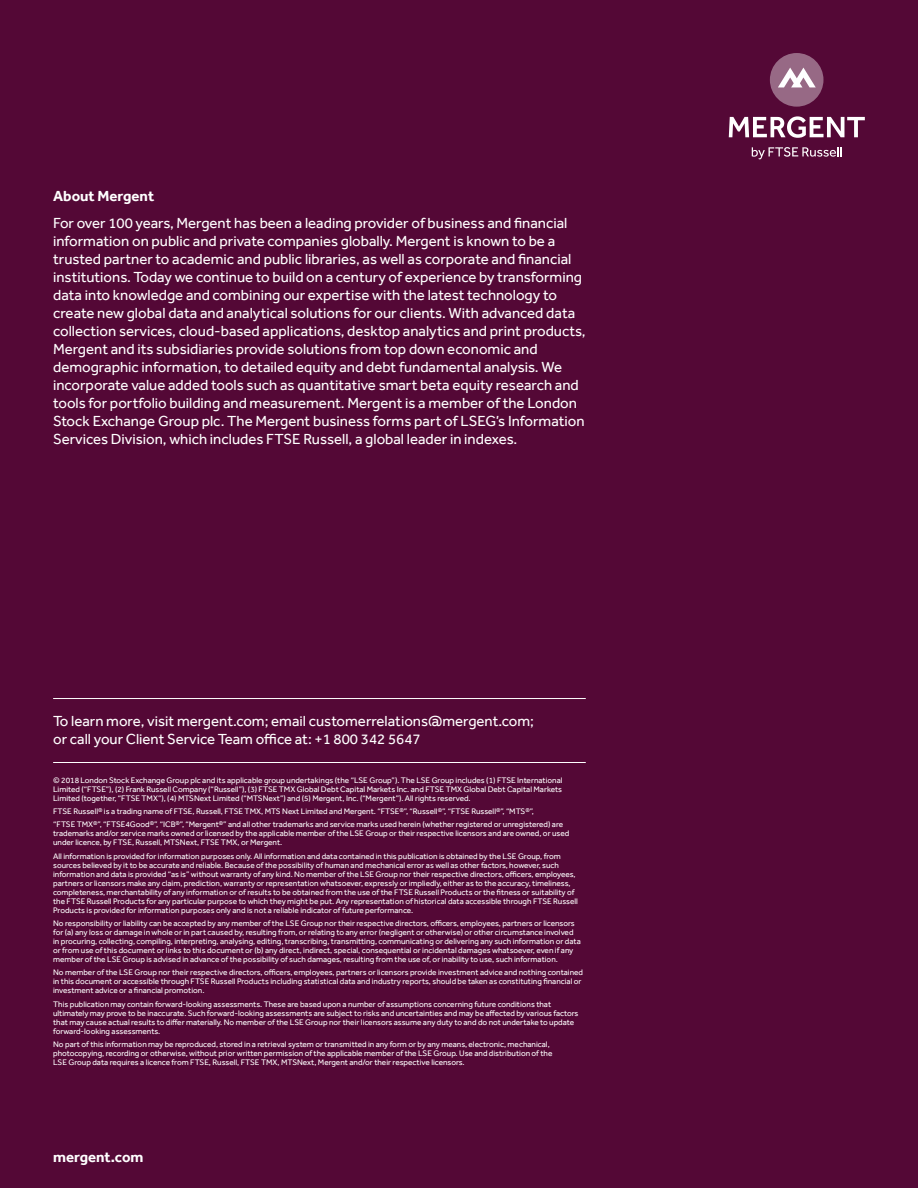
<style>
.page{position:relative;width:918px;height:1188px;background:#540836}
.page>*{position:absolute;margin:0;border:0;box-sizing:border-box;transform-origin:0 0}
.t1{font:15px/18px "Effra";color:#fff}
.t2{font:700 15px "Effra";color:#fff}
.t3{font:8.25px/9px "Effra";letter-spacing:-.005em;color:#fff}
</style>
<div class="page">
<div style="left:770px;top:53px;width:53px;height:54px;background:#976985;border-radius:50%"></div>
<svg style="left:778px;top:68px;width:38px;height:20px"></svg>
<svg style="left:729px;top:116px;width:136px;height:22px"></svg>
<svg style="left:752px;top:147px;width:90px;height:12px"></svg>
<hr style="left:53px;top:762px;width:533px;height:1px;background:#fff">
<hr style="left:53px;top:698px;width:533px;height:1px;background:#fff">
<h1 class="t2" style="left:53px;top:187px;width:103px">About Mergent</h1>
<p class="t1" style="left:53px;top:214px;width:534px">For over 100 years, Mergent has been a leading provider of business and financial information on public and private companies globally. Mergent is known to be a trusted partner to academic and public libraries, as well as corporate and financial institutions. Today we continue to build on a century of experience by transforming data into knowledge and combining our expertise with the latest technology to create new global data and analytical solutions for our clients. With advanced data collection services, cloud-based applications, desktop analytics and print products, Mergent and its subsidiaries provide solutions from top down economic and demographic information, to detailed equity and debt fundamental analysis. We incorporate value added tools such as quantitative smart beta equity research and tools for portfolio building and measurement. Mergent is a member of the London Stock Exchange Group plc. The Mergent business forms part of LSEG’s Information Services Division, which includes FTSE Russell, a global leader in indexes.</p>
<h1 class="t1" style="left:53px;top:712px;width:482px;line-height:17.5px">To learn more, visit mergent.com; email customerrelations@mergent.com; or call your Client Service Team office at: +1 800 342 5647</h1>
<p class="t3" style="left:53px;top:776px;width:511px;text-align:justify">© 2018 London Stock Exchange Group plc and its applicable group undertakings (the “LSE Group”). The LSE Group includes (1) FTSE International Limited (“FTSE”), (2) Frank Russell Company (“Russell”), (3) FTSE TMX Global Debt Capital Markets Inc. and FTSE TMX Global Debt Capital Markets Limited (together, “FTSE TMX”), (4) MTSNext Limited (“MTSNext”) and (5) Mergent, Inc. (“Mergent”). All rights reserved.</p>
<p class="t3" style="left:53px;top:805px;width:512px;line-height:13.2px">FTSE Russell® is a trading name of FTSE, Russell, FTSE TMX, MTS Next Limited and Mergent. “FTSE®”, “Russell®”, “FTSE Russell®”, “MTS®”,<br>“FTSE TMX®”, “FTSE4Good®”, “ICB®”, “Mergent®” and all other trademarks and service marks used herein (whether registered or unregistered) are</p>
<p class="t3" style="left:53px;top:829px;width:518px">trademarks and/or service marks owned or licensed by the applicable member of the LSE Group or their respective licensors and are owned, or used under licence, by FTSE, Russell, MTSNext, FTSE TMX, or Mergent.</p>
<p class="t3" style="left:53px;top:851px;width:526px">All information is provided for information purposes only. All information and data contained in this publication is obtained by the LSE Group, from sources believed by it to be accurate and reliable. Because of the possibility of human and mechanical error as well as other factors, however, such information and data is provided “as is” without warranty of any kind. No member of the LSE Group nor their respective directors, officers, employees, partners or licensors make any claim, prediction, warranty or representation whatsoever, expressly or impliedly, either as to the accuracy, timeliness, completeness, merchantability of any information or of results to be obtained from the use of the FTSE Russell Products or the fitness or suitability of the FTSE Russell Products for any particular purpose to which they might be put. Any representation of historical data accessible through FTSE Russell Products is provided for information purposes only and is not a reliable indicator of future performance.</p>
<p class="t3" style="left:53px;top:919px;width:529px">No responsibility or liability can be accepted by any member of the LSE Group nor their respective directors, officers, employees, partners or licensors for (a) any loss or damage in whole or in part caused by, resulting from, or relating to any error (negligent or otherwise) or other circumstance involved in procuring, collecting, compiling, interpreting, analysing, editing, transcribing, transmitting, communicating or delivering any such information or data or from use of this document or links to this document or (b) any direct, indirect, special, consequential or incidental damages whatsoever, even if any member of the LSE Group is advised in advance of the possibility of such damages, resulting from the use of, or inability to use, such information.</p>
<p class="t3" style="left:53px;top:968px;width:532px">No member of the LSE Group nor their respective directors, officers, employees, partners or licensors provide investment advice and nothing contained in this document or accessible through FTSE Russell Products including statistical data and industry reports, should be taken as constituting financial or investment advice or a financial promotion.</p>
<p class="t3" style="left:53px;top:999px;width:527px">This publication may contain forward-looking assessments. These are based upon a number of assumptions concerning future conditions that ultimately may prove to be inaccurate. Such forward-looking assessments are subject to risks and uncertainties and may be affected by various factors that may cause actual results to differ materially. No member of the LSE Group nor their licensors assume any duty to and do not undertake to update forward-looking assessments.</p>
<p class="t3" style="left:53px;top:1039px;width:501px">No part of this information may be reproduced, stored in a retrieval system or transmitted in any form or by any means, electronic, mechanical, photocopying, recording or otherwise, without prior written permission of the applicable member of the LSE Group. Use and distribution of the<br>LSE Group data requires a licence from FTSE, Russell, FTSE TMX, MTSNext, Mergent and/or their respective licensors.</p>
<h1 class="t2" style="left:53px;top:1148px;width:92px">mergent.com</h1>
</div>
